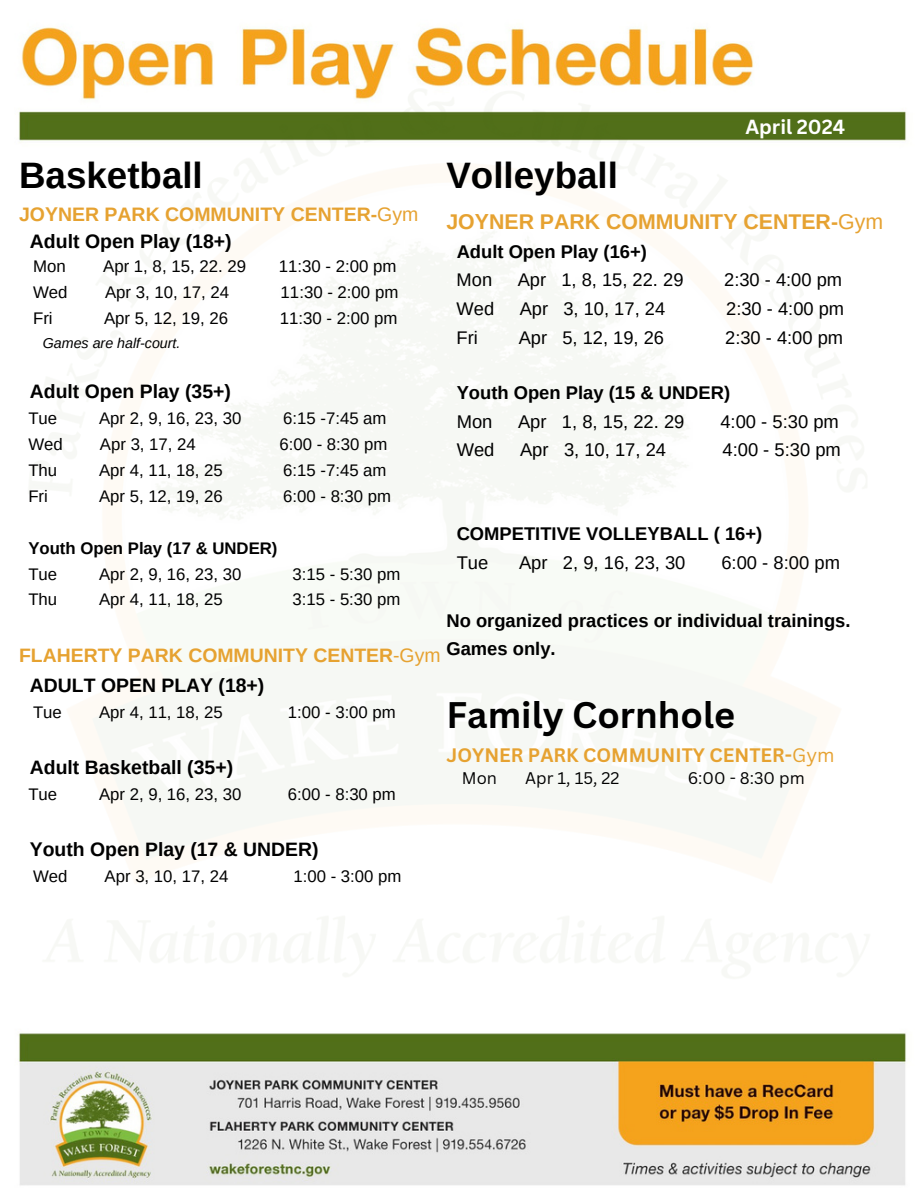
<style>
.page{position:relative;width:918px;height:1188px;background:#fff}
.page>*{position:absolute;margin:0;border:0;box-sizing:border-box;transform-origin:0 0}
.t1{font:700 36.75px "Arimo";color:#000}
.t2{font:700 36px "Canva Sans";color:#000}
.t3{font:700 21.3px "Arimo";color:#e6a231}
.t4{font:700 19.8px "Canva Sans";color:#fff}
.t5{font:700 19.5px "Arimo";color:#e6a231}
.t6{font:700 19.5px "Arimo";color:#000}
.t7{font:700 19.35px "Arimo";color:#000}
.t8{font:700 19.35px/30.3px "Arimo";color:#e6a231}
.t9{font:700 19.05px "Canva Sans";color:#e6a231}
.t10{font:700 18.45px/28.8px "Arimo";color:#000}
.t11{font:18.45px "Arimo";color:#000}
.t12{font:18.3px "Arimo";color:#000}
.t13{font:16.8px "Arimo";color:#000}
.t14{font:700 16.8px "Arimo";color:#000}
.t15{font:16.35px "Canva Sans";color:#000}
.t16{font:italic 14.25px "Arimo";color:#000}
.s1{font-weight:400}
.s2{color:#fff}
.s3{color:#000}
</style>
<div class="page">
<img style="left:18px;top:27px;width:888px;height:1159px">
<img style="left:18px;top:76px;width:889px;height:923px">
<p class="t4" style="left:745px;top:113px;width:101px">April 2024</p>
<h2 class="t1" style="left:446px;top:154px;width:173px">Volleyball</h2>
<h2 class="t3" style="left:446px;top:210px;width:438px">JOYNER PARK COMMUNITY CENTER-<span class="s1">Gym</span></h2>
<h2 class="t10" style="left:457px;top:237px;width:192px">Adult Open Play (16+)</h2>
<h2 class="t12" style="left:457px;top:270px;width:37px">Mon</h2>
<h2 class="t12" style="left:518px;top:270px;width:167px">Apr 1, 8, 15, 22. 29</h2>
<h2 class="t12" style="left:724px;top:270px;width:119px">2:30 - 4:00 pm</h2>
<h2 class="t12" style="left:457px;top:299px;width:39px">Wed</h2>
<h2 class="t12" style="left:520px;top:299px;width:147px">Apr 3, 10, 17, 24</h2>
<h2 class="t12" style="left:726px;top:299px;width:119px">2:30 - 4:00 pm</h2>
<h2 class="t12" style="left:457px;top:327px;width:23px">Fri</h2>
<h2 class="t12" style="left:519px;top:327px;width:147px">Apr 5, 12, 19, 26</h2>
<h2 class="t12" style="left:725px;top:327px;width:119px">2:30 - 4:00 pm</h2>
<p class="t10" style="left:457px;top:378px;width:275px">Youth Open Play (15 &amp; UNDER)<br><span class="s1">Mon</span></p>
<h1 class="t1" style="left:19px;top:155px;width:185px">Basketball</h1>
<h2 class="t5" style="left:19px;top:203px;width:401px">JOYNER PARK COMMUNITY CENTER-<span class="s1">Gym</span></h2>
<h2 class="t6" style="left:30px;top:230px;width:203px">Adult Open Play (18+)</h2>
<h2 class="t13" style="left:33px;top:257px;width:34px">Mon</h2>
<h2 class="t13" style="left:103px;top:257px;width:144px">Apr 1, 8, 15, 22. 29</h2>
<h2 class="t13" style="left:279px;top:257px;width:119px">11:30 - 2:00 pm</h2>
<h1 class="t13" style="left:33px;top:283px;width:36px">Wed</h1>
<h1 class="t13" style="left:105px;top:283px;width:135px">Apr 3, 10, 17, 24<span class="s2">1</span></h1>
<h1 class="t13" style="left:281px;top:283px;width:119px">11:30 - 2:00 pm</h1>
<h2 class="t13" style="left:33px;top:309px;width:21px">Fri</h2>
<h2 class="t13" style="left:104px;top:309px;width:126px">Apr 5, 12, 19, 26</h2>
<h2 class="t13" style="left:280px;top:309px;width:119px">11:30 - 2:00 pm</h2>
<p class="t16" style="left:43px;top:335px;width:139px">Games are half-court.</p>
<p class="t7" style="left:30px;top:381px;width:203px">Adult Open Play (35+)</p>
<p class="t13" style="left:28px;top:409px;width:30px">Tue</p>
<p class="t13" style="left:99px;top:409px;width:144px">Apr 2, 9, 16, 23, 30</p>
<p class="t13" style="left:283px;top:409px;width:105px">6:15 -7:45 am</p>
<p class="t13" style="left:28px;top:435px;width:36px">Wed</p>
<p class="t13" style="left:100px;top:435px;width:97px">Apr 3, 17, 24</p>
<p class="t13" style="left:280px;top:435px;width:109px">6:00 - 8:30 pm</p>
<p class="t13" style="left:28px;top:461px;width:30px">Thu</p>
<p class="t13" style="left:99px;top:461px;width:125px">Apr 4, 11, 18, 25</p>
<p class="t13" style="left:283px;top:461px;width:105px">6:15 -7:45 am</p>
<p class="t13" style="left:28px;top:487px;width:21px">Fri</p>
<p class="t13" style="left:99px;top:487px;width:125px">Apr 5, 12, 19, 26</p>
<p class="t13" style="left:283px;top:487px;width:109px">6:00 - 8:30 pm</p>
<p class="t14" style="left:28px;top:539px;width:251px">Youth Open Play (17 &amp; UNDER)</p>
<p class="t13" style="left:28px;top:564px;width:30px">Tue</p>
<p class="t13" style="left:99px;top:564px;width:144px">Apr 2, 9, 16, 23, 30</p>
<p class="t13" style="left:293px;top:564px;width:109px">3:15 - 5:30 pm</p>
<p class="t13" style="left:28px;top:590px;width:30px">Thu</p>
<p class="t13" style="left:99px;top:590px;width:125px">Apr 4, 11, 18, 25</p>
<p class="t13" style="left:293px;top:590px;width:109px">3:15 - 5:30 pm</p>
<p class="t8" style="left:30px;top:640px;width:412px;text-indent:-11px">FLAHERTY PARK COMMUNITY CENTER<span class="s1">-Gym<br></span><span class="s3">ADULT OPEN PLAY (18+)</span></p>
<p class="t13" style="left:33px;top:703px;width:30px">Tue</p>
<p class="t13" style="left:99px;top:703px;width:125px">Apr 4, 11, 18, 25</p>
<p class="t13" style="left:288px;top:703px;width:109px">1:00 - 3:00 pm</p>
<p class="t7" style="left:30px;top:757px;width:205px">Adult Basketball (35+)</p>
<p class="t13" style="left:28px;top:785px;width:30px">Tue</p>
<p class="t13" style="left:99px;top:785px;width:144px">Apr 2, 9, 16, 23, 30</p>
<p class="t13" style="left:288px;top:785px;width:109px">6:00 - 8:30 pm</p>
<p class="t7" style="left:30px;top:839px;width:290px">Youth Open Play (17 &amp; UNDER)</p>
<p class="t13" style="left:33px;top:867px;width:36px">Wed</p>
<p class="t13" style="left:105px;top:867px;width:125px">Apr 3, 10, 17, 24</p>
<p class="t13" style="left:293px;top:867px;width:109px">1:00 - 3:00 pm</p>
<p class="t11" style="left:518px;top:411px;width:168px">Apr 1, 8, 15, 22. 29</p>
<p class="t11" style="left:720px;top:411px;width:120px">4:00 - 5:30 pm</p>
<p class="t11" style="left:457px;top:440px;width:39px">Wed</p>
<p class="t11" style="left:520px;top:440px;width:148px">Apr 3, 10, 17, 24</p>
<p class="t11" style="left:722px;top:440px;width:120px">4:00 - 5:30 pm</p>
<p class="t10" style="left:457px;top:520px;width:307px">COMPETITIVE VOLLEYBALL ( 16+)<br><span class="s1">Tue</span></p>
<p class="t11" style="left:519px;top:552px;width:168px">Apr 2, 9, 16, 23, 30</p>
<p class="t11" style="left:721px;top:552px;width:120px">6:00 - 8:00 pm</p>
<p class="t10" style="left:446px;top:606px;width:406px">No organized practices or individual trainings.<br>Games only.</p>
<p class="t2" style="left:446px;top:690px;width:290px">Family Cornhole</p>
<p class="t9" style="left:446px;top:741px;width:390px">JOYNER PARK COMMUNITY CENTER-<span class="s1">Gym</span></p>
<p class="t15" style="left:462px;top:766px;width:37px">Mon</p>
<p class="t15" style="left:525px;top:766px;width:96px">Apr 1, 15, 22</p>
<p class="t15" style="left:688px;top:766px;width:118px">6:00 - 8:30 pm</p>
</div>
